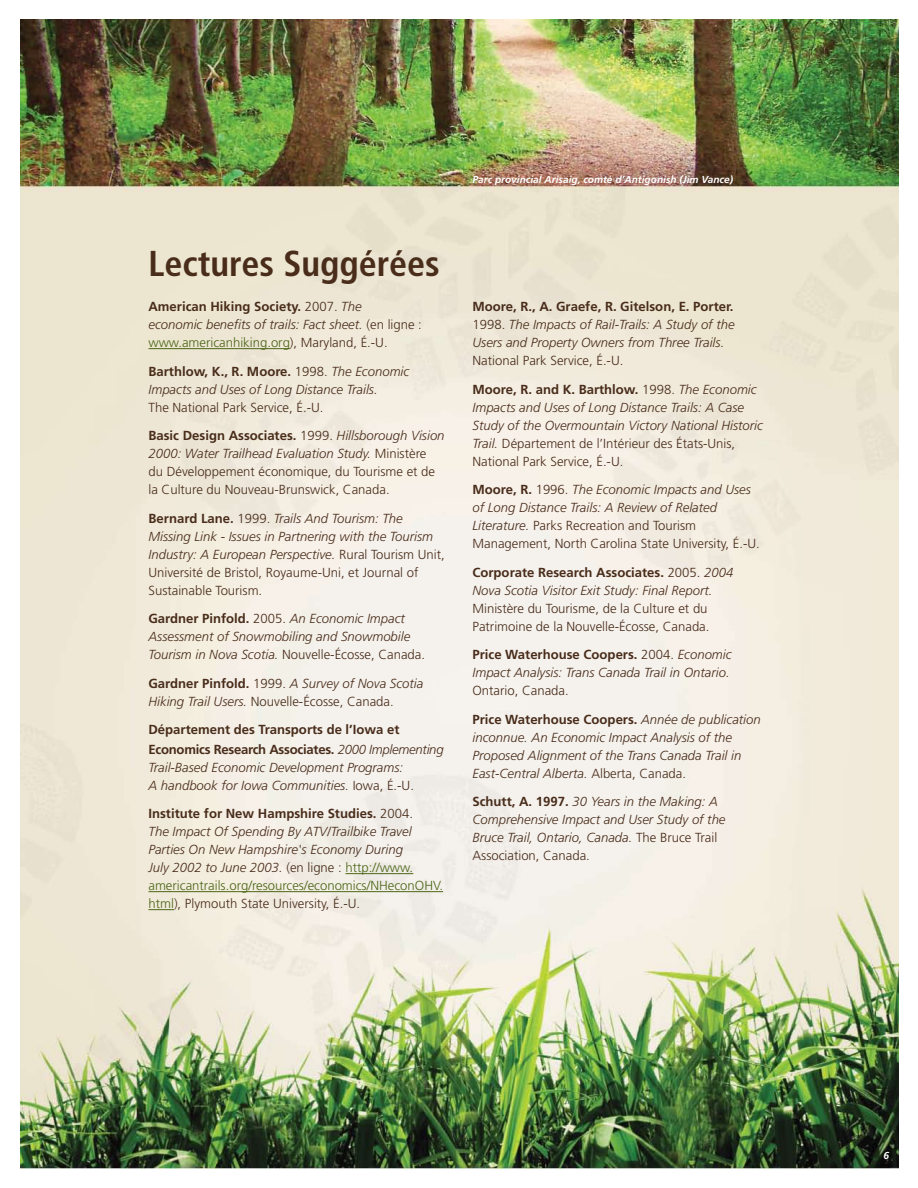
<style>
.page{position:relative;width:918px;height:1188px;background:#fff}
.page>*{position:absolute;margin:0;border:0;box-sizing:border-box;transform-origin:0 0}
.t1{font:700 condensed 36px "Frutiger LT Std";color:#492c1a}
.t2{font:italic 300 13.2px/18px "Frutiger LT Std";color:#492c1a}
.t3{font:300 13.2px/18px "Frutiger LT Std";color:#492c1a}
.t4{font:700 13.2px/19.5px "Frutiger LT Std";color:#492c1a}
.t5{font:italic 700 10.2px "Frutiger LT Std";color:#fff}
.s1{font-weight:700;font-style:normal}
.s2{font-style:normal}
.s3{font-style:normal;color:#4c6617}
.s4{font-weight:700}
.s5{font-style:italic}
.s6{font-weight:300;font-style:italic}
.s7{font-weight:300}
</style>
<div class="page">
<img style="left:20px;top:20px;width:879px;height:1148px">
<hr style="left:148px;top:348px;width:142px;height:1px;background:#4c6617">
<hr style="left:345px;top:873px;width:68px;height:1px;background:#4c6617">
<hr style="left:148px;top:891px;width:295px;height:1px;background:#4c6617">
<svg style="left:148px;top:909px;width:26px;height:1px"></svg>
<h1 class="t1" style="left:148px;top:242px;width:293px">Lectures Suggérées</h1>
<p class="t2" style="left:148px;top:298px;width:275px"><span class="s1">American Hiking Society.</span> <span class="s2">2007.</span> The<br>economic benefits of trails: Fact sheet. <span class="s2">(en ligne : </span><span class="s3">www.americanhiking.org</span><span class="s2">), Maryland, É.-U.</span></p>
<p class="t2" style="left:148px;top:362px;width:262px"><span class="s1">Barthlow, K., R. Moore.</span> <span class="s2">1998.</span> The Economic<br>Impacts and Uses of Long Distance Trails.</p>
<p class="t3" style="left:148px;top:393px;width:298px;line-height:28.5px">The National Park Service, É.-U.<br><span class="s4">Basic Design Associates.</span> 1999. <span class="s5">Hillsborough Vision</span></p>
<p class="t3" style="left:148px;top:445px;width:288px"><span class="s5">2000: Water Trailhead Evaluation Study.</span> Ministère du Développement économique, du Tourisme et de la Culture du Nouveau-Brunswick, Canada.</p>
<p class="t2" style="left:148px;top:509px;width:298px"><span class="s1">Bernard Lane.</span> <span class="s2">1999.</span> Trails And Tourism: The Missing Link - Issues in Partnering with the Tourism Industry: A European Perspective. <span class="s2">Rural Tourism Unit, Université de Bristol, Royaume-Uni, et Journal of Sustainable Tourism.</span></p>
<p class="t2" style="left:148px;top:610px;width:278px"><span class="s1">Gardner Pinfold.</span> <span class="s2">2005.</span> An Economic Impact<br>Assessment of Snowmobiling and Snowmobile<br>Tourism in Nova Scotia. <span class="s2">Nouvelle-Écosse, Canada.</span></p>
<p class="t2" style="left:148px;top:674px;width:276px"><span class="s1">Gardner Pinfold.</span> <span class="s2">1999.</span> A Survey of Nova Scotia<br>Hiking Trail Users. <span class="s2">Nouvelle-Écosse, Canada.</span></p>
<p class="t4" style="left:148px;top:720px;width:297px">Département des Transports de l’Iowa et<br>Economics Research Associates. <span class="s6">2000 Implementing</span></p>
<p class="t2" style="left:148px;top:758px;width:267px">Trail-Based Economic Development Programs:<br>A handbook for Iowa Communities. <span class="s2">Iowa, É.-U.</span></p>
<p class="t2" style="left:148px;top:805px;width:296px"><span class="s1">Institute for New Hampshire Studies.</span> <span class="s2">2004.<br></span>The Impact Of Spending By ATV/Trailbike Travel Parties On New Hampshire's Economy During<br>July 2002 to June 2003. <span class="s2">(en ligne :</span> <span class="s3">http://www. americantrails.org/resources/economics/NHeconOHV. html</span><span class="s2">), Plymouth State University, É.-U.</span></p>
<p class="t5" style="left:472px;top:174px;width:262px">Parc provincial Arisaig, comté d’Antigonish (Jim Vance)</p>
<p class="t2" style="left:472px;top:298px;width:264px;text-align:justify"><span class="s1">Moore, R., A. Graefe, R. Gitelson, E. Porter.<br></span><span class="s2">1998.</span> The Impacts of Rail-Trails: A Study of the Users and Property Owners from Three Trails.</p>
<p class="t3" style="left:472px;top:347px;width:286px;line-height:28.5px">National Park Service, É.-U.<br><span class="s4">Moore, R. and K. Barthlow.</span> 1998. <span class="s5">The Economic</span></p>
<p class="t2" style="left:472px;top:398px;width:292px">Impacts and Uses of Long Distance Trails: A Case Study of the Overmountain Victory National Historic Trail. <span class="s2">Département de l’Intérieur des États-Unis, National Park Service, É.-U.</span></p>
<p class="t3" style="left:472px;top:481px;width:289px"><span class="s4">Moore, R.</span> 1996. <span class="s5">The Economic Impacts and Uses of Long Distance Trails: A Review of Related Literature.</span> Parks Recreation and Tourism Management, North Carolina State University, É.-U.</p>
<p class="t2" style="left:472px;top:563px;width:262px"><span class="s1">Corporate Research Associates.</span> <span class="s2">2005.</span> 2004<br>Nova Scotia Visitor Exit Study: Final Report.</p>
<p class="t3" style="left:472px;top:599px;width:239px">Ministère du Tourisme, de la Culture et du<br>Patrimoine de la Nouvelle-Écosse, Canada.</p>
<p class="t2" style="left:472px;top:646px;width:261px"><span class="s1">Price Waterhouse Coopers.</span> <span class="s2">2004.</span> Economic<br>Impact Analysis: Trans Canada Trail in Ontario.</p>
<p class="t4" style="left:472px;top:677px;width:290px;line-height:28.5px"><span class="s7">Ontario, Canada.<br></span>Price Waterhouse Coopers. <span class="s6">Année de publication</span></p>
<p class="t2" style="left:472px;top:728px;width:270px">inconnue. An Economic Impact Analysis of the<br>Proposed Alignment of the Trans Canada Trail in<br>East-Central Alberta. <span class="s2">Alberta, Canada.</span></p>
<p class="t2" style="left:472px;top:793px;width:255px"><span class="s1">Schutt, A. 1997.</span> 30 Years in the Making: A Comprehensive Impact and User Study of the Bruce Trail, Ontario, Canada. <span class="s2">The Bruce Trail Association, Canada.</span></p>
<p class="t5" style="left:883px;top:1150px;width:7px">6</p>
</div>
